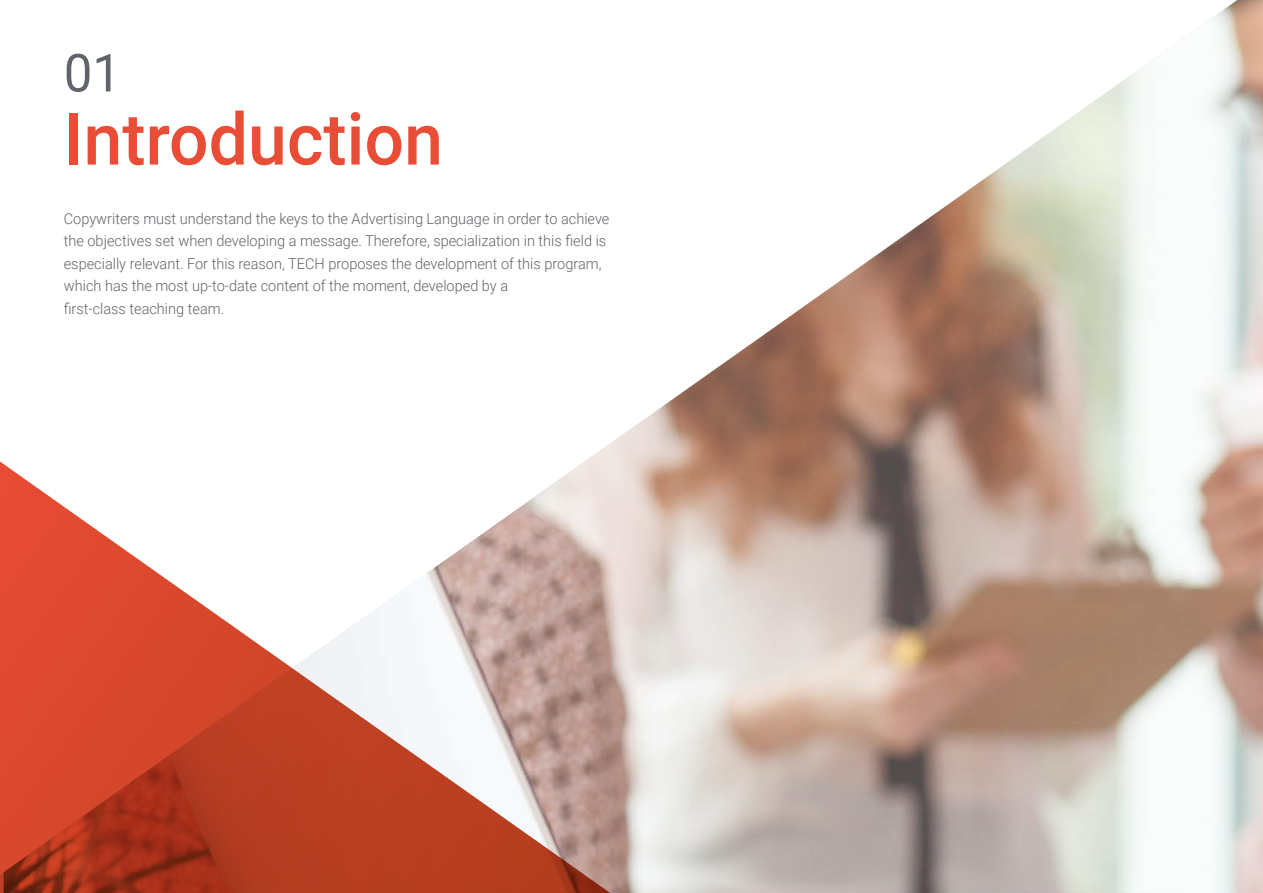
<style>
.page{position:relative;width:1263px;height:893px;background:#fff}
.page>*{position:absolute;margin:0;border:0;box-sizing:border-box;transform-origin:0 0}
.t1{font:500 72px "Roboto";color:#e94d35}
.t2{font:52.5px "Roboto";color:#61646a}
.t3{font:300 15px/22.5px "Roboto";color:#61646a}
</style>
<div class="page">
<img style="left:607px;top:0;width:656px;height:893px">
<svg style="left:0;top:446px;width:640px;height:447px"></svg>
<h2 class="t2" style="left:64px;top:36px;width:59px">01</h2>
<h1 class="t1" style="left:64px;top:89px;width:381px">Introduction</h1>
<p class="t3" style="left:64px;top:207px;width:547px">Copywriters must understand the keys to the Advertising Language in order to achieve the objectives set when developing a message. Therefore, specialization in this field is especially relevant. For this reason, TECH proposes the development of this program, which has the most up-to-date content of the moment, developed by a<br>first-class teaching team.</p>
</div>
